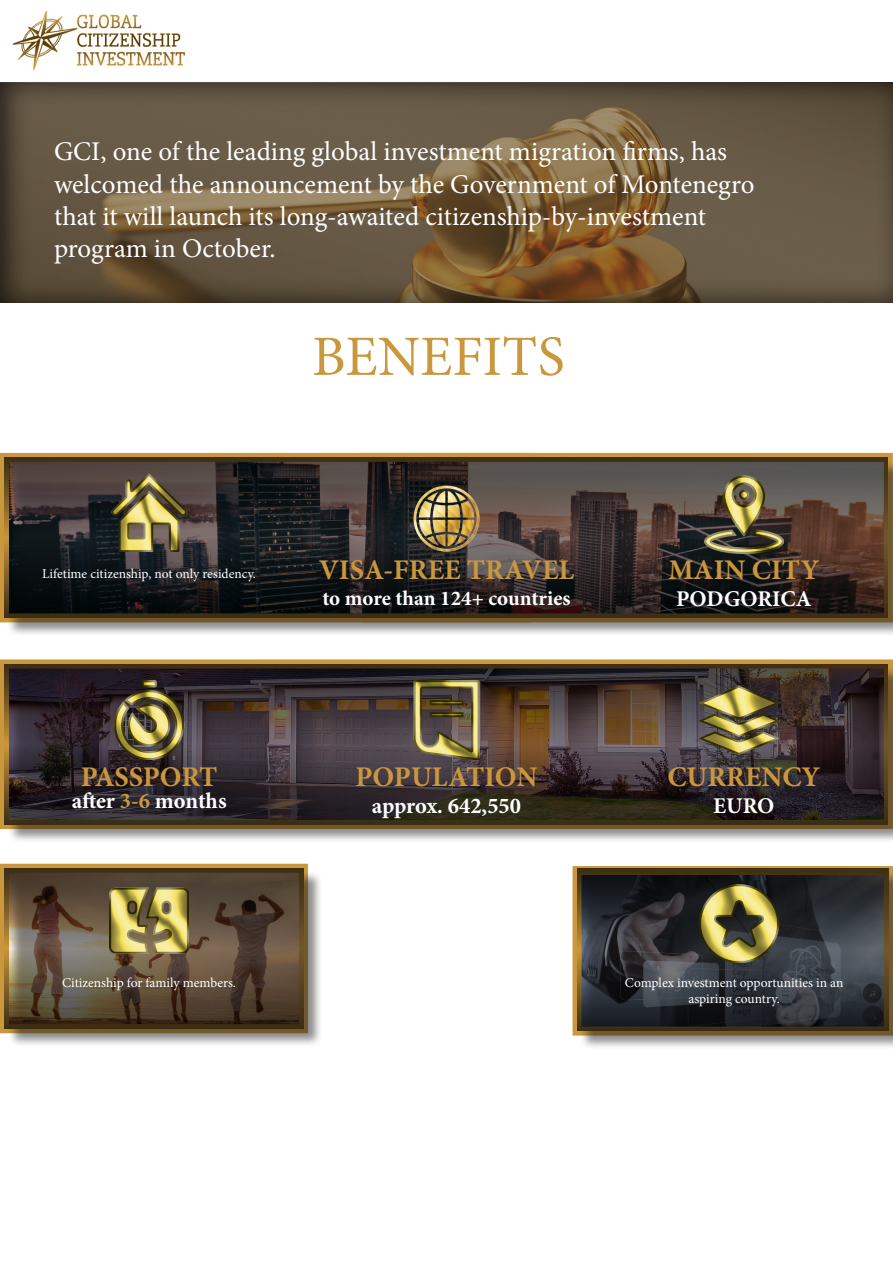
<style>
.page{position:relative;width:893px;height:1263px;background:#fff}
.page>*{position:absolute;margin:0;border:0;box-sizing:border-box;transform-origin:0 0}
.t1{font:57px "Minion Pro";color:#ca973d}
.t2{font:700 28.5px "Minion Pro";color:#ca973d}
.t3{font:27px "Minion Pro";color:#fff}
.t4{font:700 22.5px "Minion Pro";color:#fff}
.t5{font:700 21px "Minion Pro";color:#fff}
.t6{font:13.5px/16.2px "Minion Pro";color:#fff;text-align:center}
.s1{color:#ca973d}
</style>
<div class="page">
<img style="left:13px;top:10px;width:172px;height:61px">
<div style="left:0;top:81px;width:893px;height:223px;background:#231f20;opacity:.75"></div>
<div style="left:7px;top:460px;width:886px;height:176px;background:#231f20;opacity:.75"></div>
<div style="left:0;top:451px;width:889px;height:167px;background:#231f20;opacity:.75"></div>
<div style="left:0;top:659px;width:893px;height:170px;border:9px solid #ca973d"></div>
<div style="left:7px;top:666px;width:886px;height:177px;background:#231f20;opacity:.75"></div>
<div style="left:4px;top:662px;width:885px;height:163px;background:#231f20;opacity:.75"></div>
<div style="left:0;top:864px;width:308px;height:169px;border:9px solid #ca973d"></div>
<div style="left:7px;top:870px;width:316px;height:177px;background:#231f20;opacity:.75"></div>
<div style="left:4px;top:867px;width:302px;height:162px;background:#231f20;opacity:.75"></div>
<div style="left:579px;top:870px;width:314px;height:180px;background:#231f20;opacity:.75"></div>
<div style="left:577px;top:867px;width:313px;height:165px;background:#231f20;opacity:.75"></div>
<img style="left:407px;top:479px;width:79px;height:78px">
<img style="left:110px;top:473px;width:78px;height:78px">
<img style="left:705px;top:476px;width:78px;height:78px">
<img style="left:110px;top:681px;width:78px;height:78px">
<img style="left:407px;top:681px;width:79px;height:78px">
<img style="left:700px;top:681px;width:78px;height:78px">
<img style="left:110px;top:881px;width:78px;height:78px">
<img style="left:700px;top:884px;width:78px;height:78px">
<p class="t3" style="left:54px;top:133px;width:675px">GCI, one of the leading global investment migration firms, has</p>
<p class="t3" style="left:54px;top:166px;width:702px">welcomed the announcement by the Government of Montenegro</p>
<p class="t3" style="left:54px;top:198px;width:654px">that it will launch its long-awaited citizenship-by-investment</p>
<p class="t3" style="left:54px;top:231px;width:223px">program in October.</p>
<p class="t1" style="left:312px;top:318px;width:254px">BENEFITS</p>
<p class="t6" style="left:42px;top:566px;width:215px">Lifetime citizenship, not only residency.</p>
<p class="t2" style="left:319px;top:550px;width:257px">VISA-FREE TRAVEL</p>
<p class="t2" style="left:668px;top:550px;width:152px">MAIN CITY</p>
<p class="t5" style="left:322px;top:584px;width:250px">to more than 124+ countries</p>
<p class="t4" style="left:676px;top:583px;width:137px">PODGORICA</p>
<p class="t2" style="left:81px;top:757px;width:138px">PASSPORT</p>
<p class="t2" style="left:355px;top:757px;width:184px">POPULATION</p>
<p class="t2" style="left:667px;top:757px;width:154px">CURRENCY</p>
<p class="t4" style="left:72px;top:785px;width:156px">after <span class="s1">3-6</span> months</p>
<p class="t4" style="left:372px;top:790px;width:151px">approx. 642,550</p>
<p class="t4" style="left:713px;top:790px;width:63px">EURO</p>
<p class="t6" style="left:62px;top:974px;width:175px">Citizenship for family members.</p>
<p class="t6" style="left:625px;top:974px;width:220px">Complex investment opportunities in an aspiring country.</p>
</div>
